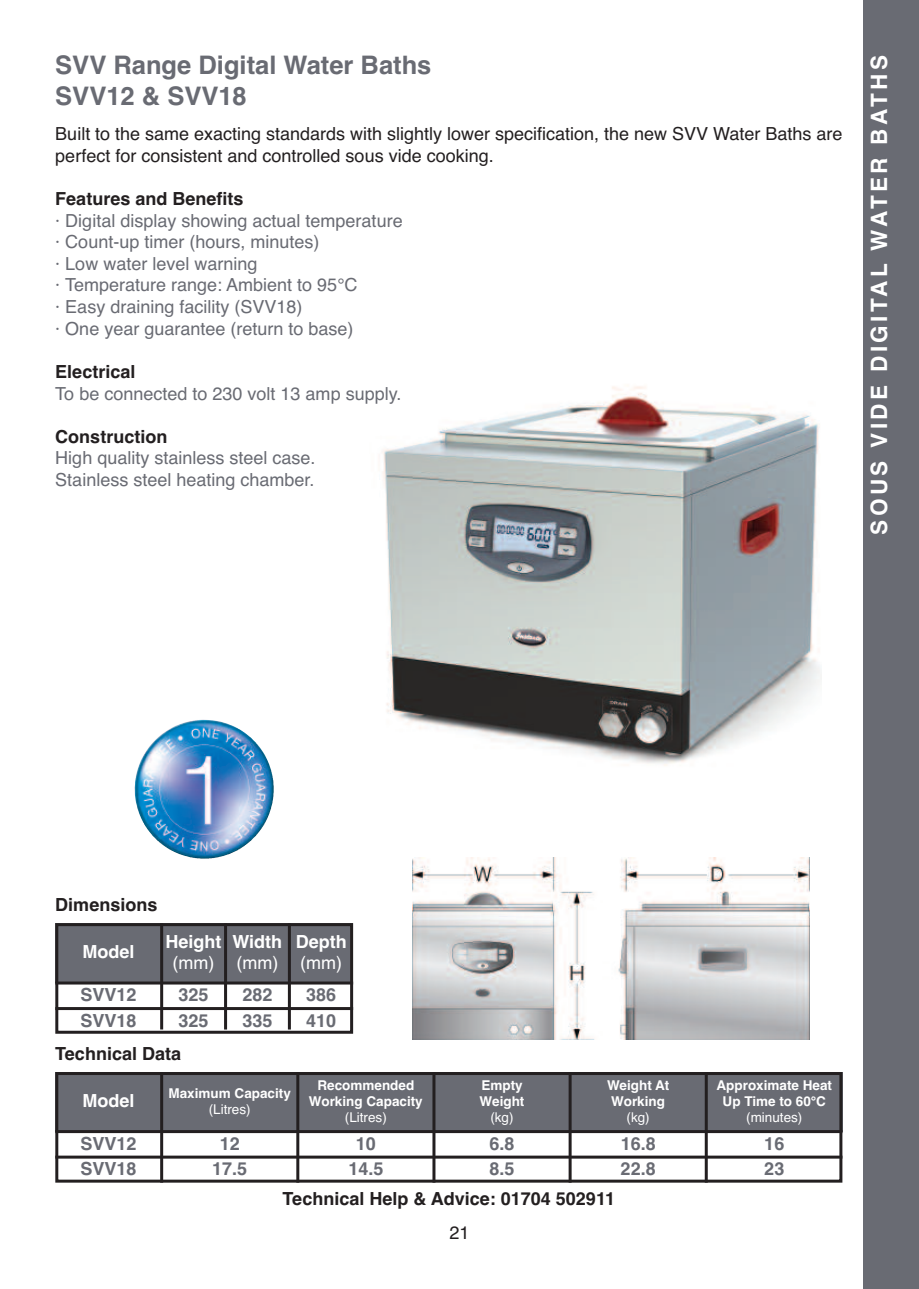
<style>
.page{position:relative;width:919px;height:1289px;background:#fff}
.page>*{position:absolute;margin:0;border:0;box-sizing:border-box;transform-origin:0 0}
.t1{font:700 25.5px/30.6px "Helvetica";color:#696b73}
.t2{font:700 22.5px "Helvetica";letter-spacing:.15em;color:#fff}
.t3{font:18px/21.6px "Helvetica";color:#696b73}
.t4{font:18px/21.6px "Helvetica";color:#231f20}
.t5{font:700 18px "Helvetica";color:#231f20}
.t6{font:700 18px/25.5px "Helvetica";color:#696b73}
.t7{font:700 18px "Helvetica";color:#fff}
.t8{font:18px "Helvetica";color:#fff}
.t9{font:700 13.5px/16.2px "Helvetica";color:#fff;text-align:center}
.t10{font:13.5px "Helvetica";color:#fff}
</style>
<div class="page">
<div style="left:55px;top:1071px;width:107px;height:60px;background:#696b73"></div>
<div style="left:162px;top:1071px;width:136px;height:60px;background:#696b73"></div>
<div style="left:298px;top:1071px;width:136px;height:60px;background:#696b73"></div>
<div style="left:434px;top:1071px;width:136px;height:60px;background:#696b73"></div>
<div style="left:570px;top:1071px;width:136px;height:60px;background:#696b73"></div>
<div style="left:706px;top:1071px;width:136px;height:60px;background:#696b73"></div>
<div style="left:55px;top:923px;width:107px;height:60px;background:#696b73"></div>
<div style="left:863px;top:0;width:55px;height:1288px;background:#696b73"></div>
<img style="left:382px;top:385px;width:439px;height:381px">
<hr style="left:160px;top:1071px;width:3px;height:111px;background:#231f20">
<hr style="left:296px;top:1071px;width:3px;height:111px;background:#231f20">
<hr style="left:432px;top:1071px;width:3px;height:111px;background:#231f20">
<hr style="left:568px;top:1071px;width:3px;height:111px;background:#231f20">
<hr style="left:704px;top:1071px;width:3px;height:111px;background:#231f20">
<hr style="left:55px;top:1130px;width:787px;height:3px;background:#231f20">
<hr style="left:55px;top:1155px;width:787px;height:3px;background:#231f20">
<div style="left:162px;top:923px;width:63px;height:60px;background:#696b73"></div>
<div style="left:225px;top:923px;width:64px;height:60px;background:#696b73"></div>
<div style="left:289px;top:923px;width:64px;height:60px;background:#696b73"></div>
<hr style="left:160px;top:923px;width:3px;height:106px;background:#231f20">
<hr style="left:224px;top:923px;width:3px;height:106px;background:#231f20">
<hr style="left:288px;top:923px;width:3px;height:106px;background:#231f20">
<hr style="left:55px;top:981px;width:298px;height:3px;background:#231f20">
<hr style="left:55px;top:1007px;width:298px;height:3px;background:#231f20">
<img style="left:412px;top:857px;width:397px;height:182px">
<img style="left:142px;top:719px;width:132px;height:139px">
<div style="left:55px;top:923px;width:298px;height:110px;border:3px solid #231f20"></div>
<div style="left:55px;top:1071px;width:787px;height:111px;border:3px solid #231f20"></div>
<h1 class="t1" style="left:55px;top:50px;width:377px">SVV Range Digital Water Baths<br>SVV12 &amp; SVV18</h1>
<p class="t4" style="left:55px;top:123px;width:788px">Built to the same exacting standards with slightly lower specification, the new SVV Water Baths are perfect for consistent and controlled sous vide cooking.</p>
<p class="t5" style="left:55px;top:188px;width:190px">Features and Benefits</p>
<p class="t3" style="left:55px;top:209px;width:349px">· Digital display showing actual temperature · Count-up timer (hours, minutes)<br>· Low water level warning<br>· Temperature range: Ambient to 95°C<br>· Easy draining facility (SVV18)<br>· One year guarantee (return to base)</p>
<p class="t5" style="left:55px;top:361px;width:82px">Electrical</p>
<p class="t3" style="left:55px;top:382px;width:347px">To be connected to 230 volt 13 amp supply.</p>
<p class="t5" style="left:55px;top:426px;width:113px">Construction</p>
<p class="t3" style="left:55px;top:447px;width:262px">High quality stainless steel case.<br>Stainless steel heating chamber.</p>
<p class="t2" style="left:866px;top:534px;width:481px;rotate:-90deg">SOUS VIDE DIGITAL WATER BATHS</p>
<p class="t5" style="left:55px;top:894px;width:104px">Dimensions</p>
<p class="t7" style="left:82px;top:941px;width:53px">Model</p>
<p class="t6" style="left:80px;top:982px;width:58px">SVV12<br>SVV18</p>
<p class="t7" style="left:165px;top:930px;width:57px">Height</p>
<p class="t8" style="left:172px;top:952px;width:43px">(mm)</p>
<p class="t7" style="left:232px;top:930px;width:51px">Width</p>
<p class="t8" style="left:236px;top:952px;width:43px">(mm)</p>
<p class="t7" style="left:296px;top:930px;width:52px">Depth</p>
<p class="t8" style="left:300px;top:952px;width:43px">(mm)</p>
<p class="t6" style="left:178px;top:982px;width:32px">325</p>
<p class="t6" style="left:242px;top:982px;width:32px">282</p>
<p class="t6" style="left:306px;top:982px;width:32px">386</p>
<p class="t6" style="left:178px;top:1007px;width:32px">325</p>
<p class="t6" style="left:242px;top:1007px;width:32px">335</p>
<p class="t6" style="left:306px;top:1007px;width:32px">410</p>
<p class="t5" style="left:55px;top:1043px;width:127px">Technical Data</p>
<p class="t7" style="left:82px;top:1090px;width:53px">Model</p>
<p class="t9" style="left:168px;top:1084px;width:124px">Maximum Capacity</p>
<p class="t10" style="left:209px;top:1101px;width:44px">(Litres)</p>
<p class="t9" style="left:309px;top:1076px;width:115px">Recommended<br>Working Capacity</p>
<p class="t10" style="left:345px;top:1109px;width:44px">(Litres)</p>
<p class="t9" style="left:479px;top:1076px;width:46px;text-align:left">Empty<br>Weight</p>
<p class="t10" style="left:490px;top:1109px;width:25px">(kg)</p>
<p class="t9" style="left:607px;top:1076px;width:64px">Weight At<br>Working</p>
<p class="t10" style="left:626px;top:1109px;width:25px">(kg)</p>
<p class="t9" style="left:716px;top:1076px;width:117px">Approximate Heat<br>Up Time to 60°C</p>
<p class="t10" style="left:746px;top:1109px;width:58px">(minutes)</p>
<p class="t6" style="left:80px;top:1130px;width:58px">SVV12<br>SVV18</p>
<p class="t6" style="left:220px;top:1130px;width:22px">12</p>
<p class="t6" style="left:356px;top:1130px;width:22px">10</p>
<p class="t6" style="left:489px;top:1130px;width:27px">6.8</p>
<p class="t6" style="left:620px;top:1130px;width:37px">16.8</p>
<p class="t6" style="left:764px;top:1130px;width:22px">16</p>
<p class="t6" style="left:212px;top:1156px;width:37px">17.5</p>
<p class="t6" style="left:348px;top:1156px;width:37px">14.5</p>
<p class="t6" style="left:489px;top:1156px;width:27px">8.5</p>
<p class="t6" style="left:620px;top:1156px;width:37px">22.8</p>
<p class="t6" style="left:764px;top:1156px;width:22px">23</p>
<p class="t5" style="left:282px;top:1187px;width:334px">Technical Help &amp; Advice: 01704 502911</p>
<p class="t4" style="left:449px;top:1221px;width:22px">21</p>
</div>
